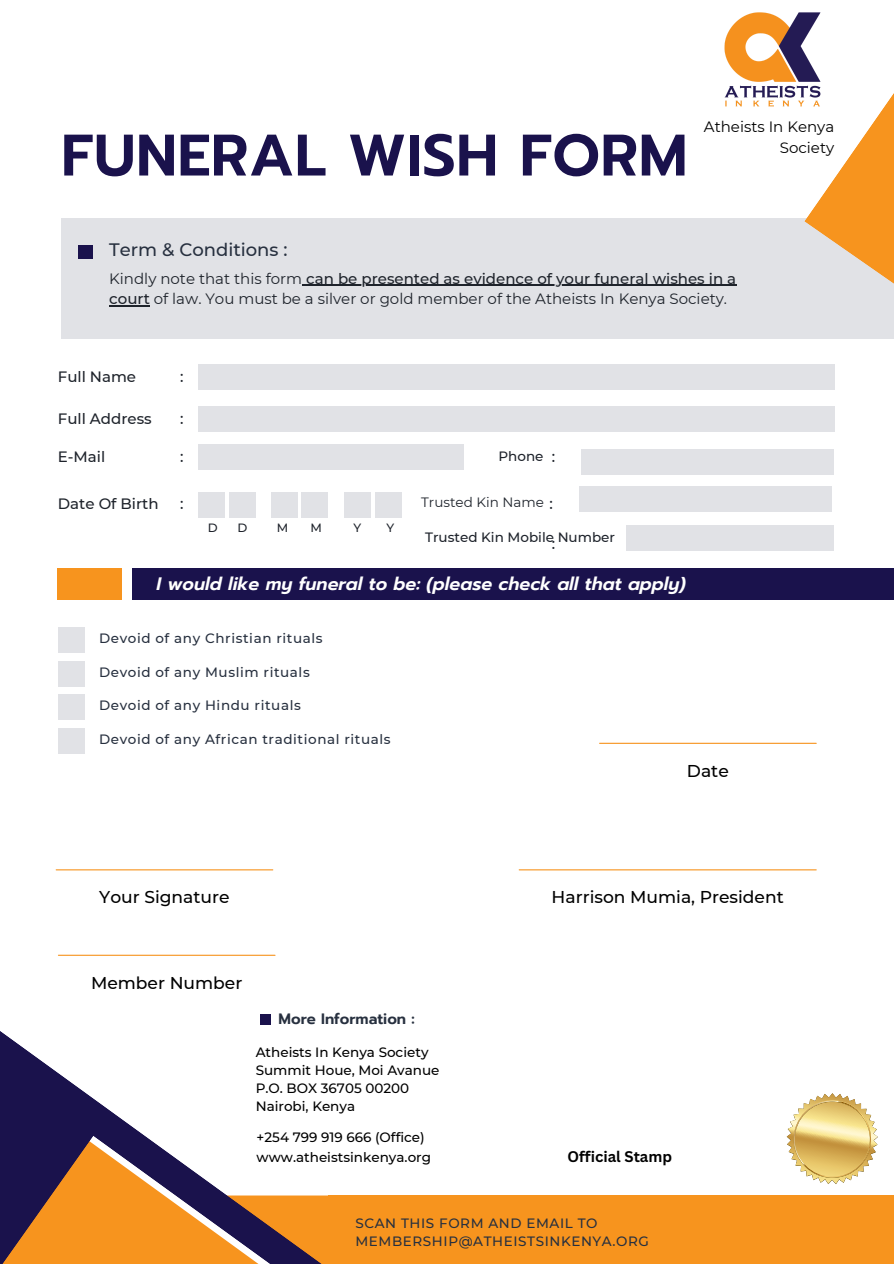
<style>
.page{position:relative;width:894px;height:1264px;background:#fff}
.page>*{position:absolute;margin:0;border:0;box-sizing:border-box;transform-origin:0 0}
.t1{font:600 58.5px "Prompt";letter-spacing:.01em;color:#1a124c}
.t2{font:italic 600 18px "Prompt";color:#fff}
.t3{font:500 18px "Montserrat";color:#27303f}
.t4{font:500 17.1px "Montserrat";color:#000}
.t5{font:500 15px "Montserrat";color:#1e232b}
.t6{font:15px "Montserrat";color:#1e232b}
.t7{font:15px/20.2px "Montserrat";color:#000;text-align:right}
.t8{font:600 15px "Prompt";color:#27303f}
.t9{font:700 15px "Canva Sans";color:#000}
.t10{font:500 13.5px/18px "Montserrat";letter-spacing:.045em;color:#27303f}
.t11{font:500 13.5px/18px "Montserrat";color:#000}
.t12{font:500 13.5px "Montserrat";color:#1e232b}
.t13{font:13.5px "Montserrat";color:#1e232b}
.t14{font:500 12px "Montserrat";color:#1e232b}
.s1{font-weight:400}
.s2{font-weight:500}
</style>
<div class="page">
<div style="left:61px;top:219px;width:832px;height:120px;background:#e1e2e6"></div>
<svg style="left:804px;top:94px;width:89px;height:189px"></svg>
<div style="left:198px;top:364px;width:636px;height:26px;background:#e1e2e6"></div>
<div style="left:198px;top:406px;width:636px;height:26px;background:#e1e2e6"></div>
<div style="left:198px;top:444px;width:265px;height:26px;background:#e1e2e6"></div>
<div style="left:581px;top:448px;width:253px;height:26px;background:#e1e2e6"></div>
<div style="left:198px;top:491px;width:26px;height:26px;background:#e1e2e6"></div>
<div style="left:229px;top:491px;width:26px;height:26px;background:#e1e2e6"></div>
<div style="left:271px;top:491px;width:26px;height:26px;background:#e1e2e6"></div>
<div style="left:301px;top:491px;width:27px;height:26px;background:#e1e2e6"></div>
<div style="left:344px;top:491px;width:26px;height:26px;background:#e1e2e6"></div>
<div style="left:375px;top:491px;width:27px;height:26px;background:#e1e2e6"></div>
<div style="left:58px;top:626px;width:26px;height:26px;background:#e1e2e6"></div>
<div style="left:58px;top:661px;width:26px;height:25px;background:#e1e2e6"></div>
<div style="left:58px;top:694px;width:26px;height:26px;background:#e1e2e6"></div>
<div style="left:58px;top:728px;width:26px;height:26px;background:#e1e2e6"></div>
<div style="left:328px;top:1195px;width:565px;height:68px;background:#f7941e"></div>
<svg style="left:260px;top:1024px;width:68px;height:239px"></svg>
<svg style="left:95px;top:1048px;width:187px;height:215px"></svg>
<div style="left:260px;top:1014px;width:11px;height:10px;background:#1a124c"></div>
<div style="left:79px;top:244px;width:14px;height:14px;background:#1a124c"></div>
<div style="left:132px;top:568px;width:761px;height:32px;background:#1a124c"></div>
<svg style="left:0;top:1031px;width:95px;height:232px;background:#735559"></svg>
<div style="left:58px;top:568px;width:64px;height:32px;background:#f7941e"></div>
<img style="left:724px;top:12px;width:107px;height:107px">
<hr style="left:56px;top:869px;width:217px;height:1px;background:#f7941e">
<div style="left:626px;top:525px;width:208px;height:26px;background:#e1e2e6"></div>
<hr style="left:519px;top:869px;width:297px;height:1px;background:#f7941e">
<svg style="left:786px;top:1093px;width:91px;height:91px"></svg>
<hr style="left:302px;top:285px;width:434px;height:1px;background:#1e232b">
<hr style="left:109px;top:305px;width:41px;height:1px;background:#1e232b">
<hr style="left:599px;top:742px;width:217px;height:2px;background:#f7941e">
<div style="left:579px;top:486px;width:252px;height:25px;background:#e1e2e6"></div>
<hr style="left:58px;top:954px;width:217px;height:1px;background:#f7941e">
<h2 class="t1" style="left:61px;top:112px;width:627px">FUNERAL WISH FORM</h2>
<h6 class="t7" style="left:703px;top:117px;width:132px">Atheists In Kenya<br>Society</h6>
<h4 class="t3" style="left:109px;top:238px;width:180px">Term &amp; Conditions :</h4>
<h6 class="t5" style="left:109px;top:269px;width:628px"><span class="s1">Kindly note that this form</span> can be presented as evidence of your funeral wishes in a</h6>
<h6 class="t6" style="left:109px;top:289px;width:619px"><span class="s2">court</span> of law. You must be a silver or gold member of the Atheists In Kenya Society.</h6>
<h3 class="t5" style="left:58px;top:367px;width:80px">Full Name</h3>
<p class="t5" style="left:58px;top:409px;width:95px">Full Address</p>
<h6 class="t5" style="left:180px;top:367px;width:5px">:</h6>
<h2 class="t5" style="left:180px;top:409px;width:5px">:</h2>
<h2 class="t5" style="left:180px;top:447px;width:5px">:</h2>
<h2 class="t5" style="left:180px;top:494px;width:5px">:</h2>
<p class="t5" style="left:58px;top:447px;width:49px">E-Mail</p>
<h3 class="t12" style="left:498px;top:447px;width:46px">Phone</h3>
<h2 class="t5" style="left:551px;top:447px;width:5px">:</h2>
<h6 class="t13" style="left:421px;top:494px;width:124px">Trusted Kin Name</h6>
<h3 class="t5" style="left:549px;top:494px;width:5px">:</h3>
<h3 class="t5" style="left:58px;top:494px;width:102px">Date Of Birth</h3>
<p class="t14" style="left:208px;top:520px;width:11px">D</p>
<p class="t14" style="left:237px;top:520px;width:11px">D</p>
<p class="t14" style="left:277px;top:520px;width:13px">M</p>
<h6 class="t14" style="left:310px;top:520px;width:13px">M</h6>
<p class="t14" style="left:353px;top:520px;width:9px">Y</p>
<h2 class="t14" style="left:386px;top:520px;width:9px">Y</h2>
<p class="t12" style="left:425px;top:528px;width:191px">Trusted Kin Mobile Number</p>
<h3 class="t5" style="left:551px;top:534px;width:5px">:</h3>
<h6 class="t2" style="left:156px;top:570px;width:530px">I would like my funeral to be: (please check all that apply)</h6>
<p class="t10" style="left:99px;top:629px;width:225px">Devoid of any Christian rituals</p>
<h3 class="t10" style="left:99px;top:663px;width:212px">Devoid of any Muslim rituals</h3>
<p class="t10" style="left:99px;top:696px;width:203px">Devoid of any Hindu rituals</p>
<p class="t10" style="left:99px;top:730px;width:293px">Devoid of any African traditional rituals</p>
<p class="t4" style="left:686px;top:760px;width:43px">Date</p>
<h4 class="t4" style="left:99px;top:886px;width:132px">Your Signature</h4>
<h1 class="t4" style="left:551px;top:886px;width:234px">Harrison Mumia, President</h1>
<h6 class="t4" style="left:91px;top:972px;width:153px">Member Number</h6>
<p class="t8" style="left:278px;top:1007px;width:138px">More Information :</p>
<p class="t11" style="left:256px;top:1043px;width:185px">Atheists In Kenya Society<br>Summit Houe, Moi Avanue<br>P.O. BOX 36705 00200<br>Nairobi, Kenya</p>
<p class="t11" style="left:256px;top:1127px;width:170px">+254 799 919 666 (Office)</p>
<p class="t11" style="left:256px;top:1147px;width:176px">www.atheistsinkenya.org</p>
<h6 class="t9" style="left:567px;top:1146px;width:106px">Official Stamp</h6>
<h5 class="t10" style="left:355px;top:1213px;width:295px">SCAN THIS FORM AND EMAIL TO<br>MEMBERSHIP@ATHEISTSINKENYA.ORG</h5>
</div>
